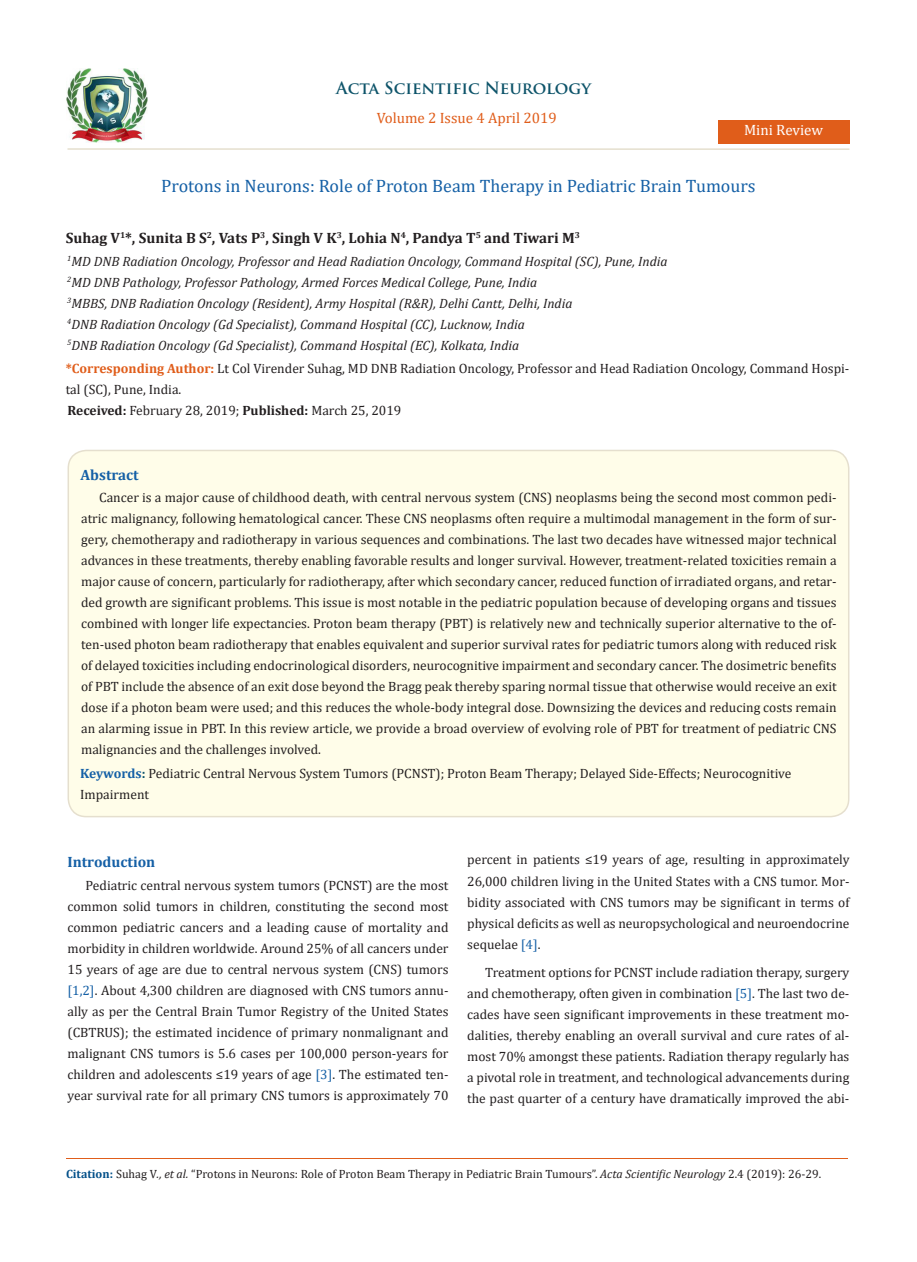
<style>
.page{position:relative;width:917px;height:1262px;background:#fff}
.page>*{position:absolute;margin:0;border:0;box-sizing:border-box;transform-origin:0 0}
.t1{font:18px "Cambria";color:#1560a6}
.t2{font:700 16.5px "Trajan Pro";letter-spacing:-.005em;color:#0e546a}
.t3{font:700 15px "Cambria";color:#231f20}
.t4{font:15px "Cambria";color:#e05d1a}
.t5{font:700 15px "Cambria";color:#1560a6}
.t6{font:15px "Cambria";color:#fff}
.t7{font:13.5px/21px "Cambria";color:#231f20;text-align:justify}
.t8{font:italic 13.5px "Cambria";color:#231f20}
.t9{font:12px "Cambria";color:#231f20}
.s1{font-weight:700;color:#e05d1a}
.s2{font-weight:700}
.s3{font-weight:700;color:#1560a6}
.s4{font-weight:700;color:#0e546a}
.s5{color:#1560a6}
.s6{font-weight:700;color:#035089}
.s7{font-style:italic}
</style>
<div class="page">
<img style="left:67px;top:68px;width:80px;height:74px">
<div style="left:717px;top:120px;width:132px;height:23px;background:#e05d1a"></div>
<div style="left:68px;top:450px;width:780px;height:366px;background:#fffde9;border-radius:18px"></div>
<div style="left:68px;top:450px;width:781px;height:367px;border:2px solid #e5dfce;border-radius:18px"></div>
<hr style="left:66px;top:1158px;width:781px;height:1px;background:#e05d1a">
<hr style="left:67px;top:148px;width:782px;height:2px;background:#e5dfce">
<p class="t2" style="left:336px;top:77px;width:256px">Acta Scientific Neurology</p>
<p class="t4" style="left:376px;top:109px;width:182px">Volume 2 Issue 4 April 2019</p>
<p class="t6" style="left:744px;top:121px;width:81px">Mini Review</p>
<p class="t1" style="left:161px;top:175px;width:596px">Protons in Neurons: Role of Proton Beam Therapy in Pediatric Brain Tumours</p>
<p class="t3" style="left:66px;top:227px;width:516px">Suhag V<sup>1</sup>*, Sunita B S<sup>2</sup>, Vats P<sup>3</sup>, Singh V K<sup>3</sup>, Lohia N<sup>4</sup>, Pandya T<sup>5</sup> and Tiwari M<sup>3</sup></p>
<p class="t8" style="left:67px;top:252px;width:601px"><sup>1</sup>MD DNB Radiation Oncology, Professor and Head Radiation Oncology, Command Hospital (SC), Pune, India</p>
<p class="t8" style="left:67px;top:273px;width:471px"><sup>2</sup>MD DNB Pathology, Professor Pathology, Armed Forces Medical College, Pune, India</p>
<p class="t8" style="left:67px;top:294px;width:506px"><sup>3</sup>MBBS, DNB Radiation Oncology (Resident), Army Hospital (R&amp;R), Delhi Cantt, Delhi, India</p>
<p class="t8" style="left:67px;top:315px;width:459px"><sup>4</sup>DNB Radiation Oncology (Gd Specialist), Command Hospital (CC), Lucknow, India</p>
<p class="t8" style="left:67px;top:336px;width:453px"><sup>5</sup>DNB Radiation Oncology (Gd Specialist), Command Hospital (EC), Kolkata, India</p>
<p class="t7" style="left:66px;top:357px;width:785px"><span class="s1">*Corresponding Author:</span> Lt Col Virender Suhag, MD DNB Radiation Oncology, Professor and Head Radiation Oncology, Command Hospi&shy;tal (SC), Pune, India.</p>
<p class="t7" style="left:68px;top:400px;width:335px"><span class="s2">Received:</span> February 28, 2019; <span class="s2">Published:</span> March 25, 2019</p>
<p class="t5" style="left:81px;top:464px;width:60px">Abstract</p>
<p class="t7" style="left:81px;top:487px;width:757px;text-indent:18px">Cancer is a major cause of childhood death, with central nervous system (CNS) neoplasms being the second most common pedi&shy;atric malignancy, following hematological cancer. These CNS neoplasms often require a multimodal management in the form of sur&shy;gery, chemotherapy and radiotherapy in various sequences and combinations. The last two decades have witnessed major technical advances in these treatments, thereby enabling favorable results and longer survival. However, treatment-related toxicities remain a major cause of concern, particularly for radiotherapy, after which secondary cancer, reduced function of irradiated organs, and retar&shy;ded growth are significant problems. This issue is most notable in the pediatric population because of developing organs and tissues combined with longer life expectancies. Proton beam therapy (PBT) is relatively new and technically superior alternative to the of&shy;ten-used photon beam radiotherapy that enables equivalent and superior survival rates for pediatric tumors along with reduced risk of delayed toxicities including endocrinological disorders, neurocognitive impairment and secondary cancer. The dosimetric benefits of PBT include the absence of an exit dose beyond the Bragg peak thereby sparing normal tissue that otherwise would receive an exit dose if a photon beam were used; and this reduces the whole-body integral dose. Downsizing the devices and reducing costs remain an alarming issue in PBT. In this review article, we provide a broad overview of evolving role of PBT for treatment of pediatric CNS malignancies and the challenges involved.</p>
<p class="t7" style="left:80px;top:763px;width:712px"><span class="s3">Keywords</span><span class="s4">:</span> Pediatric Central Nervous System Tumors (PCNST); Proton Beam Therapy; Delayed Side-Effects; Neurocognitive<br>Impairment</p>
<p class="t5" style="left:68px;top:851px;width:89px">Introduction</p>
<p class="t7" style="left:467px;top:849px;width:384px">percent in patients ≤19 years of age, resulting in approximately 26,000 children living in the United States with a CNS tumor. Mor&shy;bidity associated with CNS tumors may be significant in terms of physical deficits as well as neuropsychological and neuroendocrine sequelae <span class="s5">[4]</span>.</p>
<p class="t7" style="left:467px;top:961px;width:384px;text-indent:18px">Treatment options for PCNST include radiation therapy, surgery and chemotherapy, often given in combination <span class="s5">[5]</span>. The last two de&shy;cades have seen significant improvements in these treatment mo&shy;dalities, thereby enabling an overall survival and cure rates of al&shy;most 70% amongst these patients. Radiation therapy regularly has a pivotal role in treatment, and technological advancements during the past quarter of a century have dramatically improved the abi-</p>
<p class="t7" style="left:68px;top:874px;width:382px;text-indent:18px">Pediatric central nervous system tumors (PCNST) are the most common solid tumors in children, constituting the second most common pediatric cancers and a leading cause of mortality and morbidity in children worldwide. Around 25% of all cancers under 15 years of age are due to central nervous system (CNS) tumors <span class="s5">[1,2]</span>. About 4,300 children are diagnosed with CNS tumors annu&shy;ally as per the Central Brain Tumor Registry of the United States (CBTRUS); the estimated incidence of primary nonmalignant and malignant CNS tumors is 5.6 cases per 100,000 person-years for children and adolescents ≤19 years of age <span class="s5">[3]</span>. The estimated ten&shy;year survival rate for all primary CNS tumors is approximately 70</p>
<p class="t9" style="left:66px;top:1166px;width:756px"><span class="s6">Citation:</span> Suhag V<span class="s7">., et al.</span> “Protons in Neurons: Role of Proton Beam Therapy in Pediatric Brain Tumours”. <span class="s7">Acta Scientific Neurology</span> 2.4 (2019): 26-29.</p>
</div>
